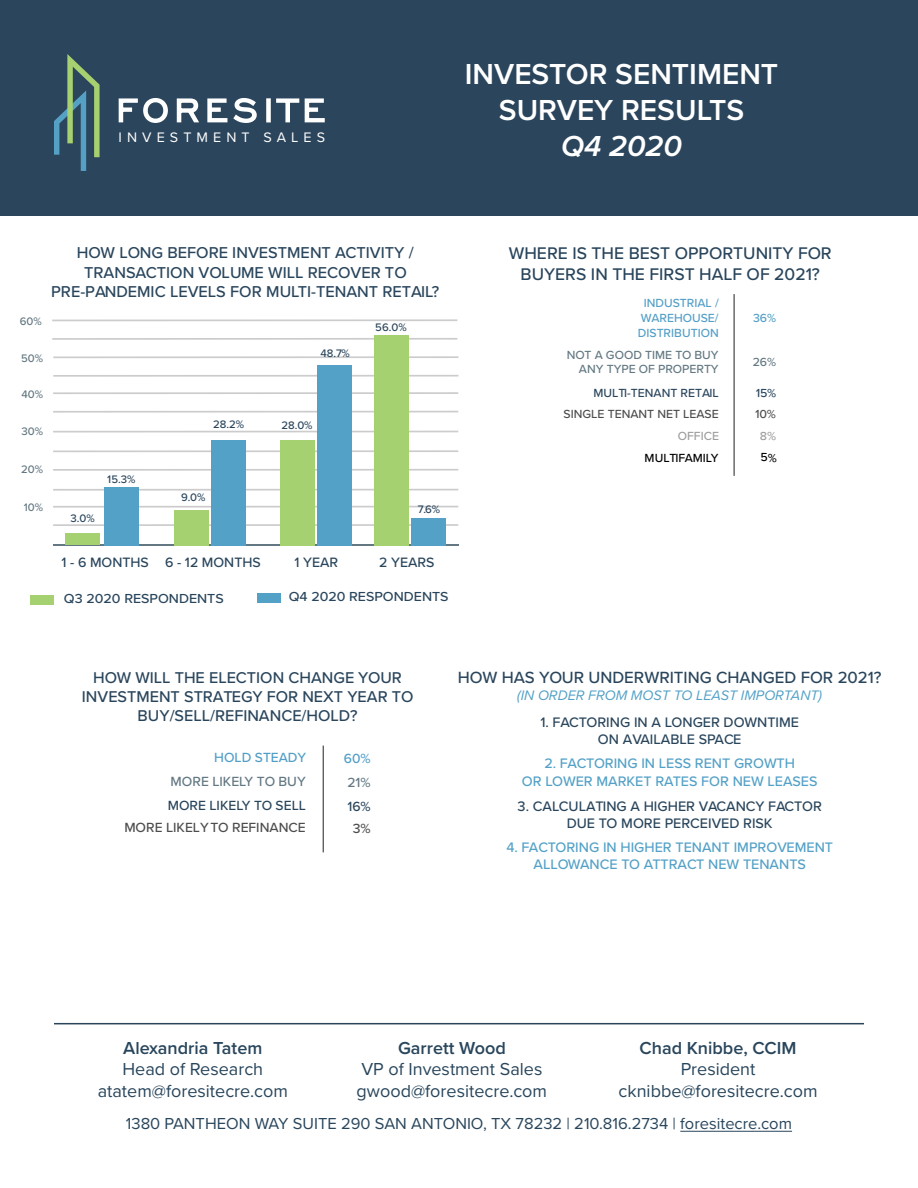
<style>
.page{position:relative;width:918px;height:1188px;background:#fff}
.page>*{position:absolute;margin:0;border:0;box-sizing:border-box;transform-origin:0 0}
.t1{font:600 30px/36px "Proxima Nova";color:#fff;text-align:center}
.t2{font:italic 600 30px "Proxima Nova";color:#fff}
.t3{font:18px/21.6px "Proxima Nova";color:#29465c;text-align:center}
.t4{font:600 18px "Proxima Nova";color:#29465c}
.t5{font:500 17.55px/21px "Proxima Nova";color:#29455c;text-align:center}
.t6{font:500 16.8px "Proxima Nova";color:#29455c}
.t7{font:16.5px "Proxima Nova";color:#29465c}
.t8{font:500 16.35px/19.6px "Proxima Nova";color:#29455c;text-align:center}
.t9{font:500 16.2px/19.5px "Proxima Nova";color:#29455c;text-align:center}
.t10{font:500 14.25px/17.1px "Proxima Nova";color:#54a1c7;text-align:center}
.t11{font:500 14.25px/17.1px "Proxima Nova";color:#29455c;text-align:center}
.t12{font:italic 14.25px "Proxima Nova";color:#54a1c7}
.t13{font:14.25px "Proxima Nova";letter-spacing:.355em;color:#fff}
.t14{font:500 14.1px "Proxima Nova";color:#29455c}
.t15{font:500 13.8px "Proxima Nova";color:#4d4d4d}
.t16{font:500 13.8px "Proxima Nova";color:#29455c}
.t17{font:500 13.8px "Proxima Nova";color:#637882}
.t18{font:500 13.8px "Proxima Nova";color:#529ec7}
.t19{font:500 13.5px "Proxima Nova";color:#29455c;scale:1.05 1}
.t20{font:500 12.15px/14.7px "Proxima Nova";color:#637882;text-align:right}
.t21{font:500 12.15px/14.7px "Proxima Nova";color:#529ec7;text-align:center}
.t22{font:500 12.15px "Proxima Nova";color:#4d4d4d}
.t23{font:500 12.15px "Proxima Nova";color:#29455c}
.t24{font:500 12.15px "Proxima Nova";color:#000}
.t25{font:500 12.15px "Proxima Nova";color:#9e9e9e}
.t26{font:500 11.25px "Proxima Nova";color:#29455c}
.t27{font:500 11.25px "Proxima Nova";color:#637882}
</style>
<div class="page">
<div style="left:0;top:0;width:918px;height:216px;background:#2b455c"></div>
<svg style="left:118px;top:98px;width:207px;height:25px"></svg>
<svg style="left:54px;top:54px;width:46px;height:117px"></svg>
<hr style="left:54px;top:1023px;width:810px;height:1px;background:#2a445a">
<hr style="left:680px;top:1131px;width:112px;height:1px;background:#29465c">
<hr style="left:734px;top:294px;width:1px;height:182px;background:#231f20">
<hr style="left:323px;top:746px;width:1px;height:106px;background:#231f20">
<div style="left:30px;top:595px;width:24px;height:10px;background:#a6d170"></div>
<div style="left:257px;top:593px;width:24px;height:10px;background:#54a1c7"></div>
<hr style="left:52px;top:319px;width:405px;height:2px;background:#ccc">
<hr style="left:52px;top:338px;width:405px;height:2px;background:#ccc">
<hr style="left:53px;top:356px;width:405px;height:2px;background:#ccc">
<hr style="left:53px;top:375px;width:405px;height:2px;background:#ccc">
<hr style="left:53px;top:392px;width:405px;height:2px;background:#ccc">
<hr style="left:53px;top:411px;width:405px;height:2px;background:#ccc">
<hr style="left:53px;top:431px;width:405px;height:2px;background:#ccc">
<hr style="left:53px;top:506px;width:405px;height:2px;background:#ccc">
<hr style="left:53px;top:489px;width:405px;height:2px;background:#ccc">
<hr style="left:53px;top:450px;width:405px;height:2px;background:#ccc">
<hr style="left:53px;top:469px;width:405px;height:2px;background:#ccc">
<hr style="left:53px;top:524px;width:405px;height:2px;background:#ccc">
<hr style="left:54px;top:545px;width:405px;height:1px;background:#637882">
<div style="left:318px;top:365px;width:34px;height:180px;background:#54a1c7"></div>
<div style="left:280px;top:440px;width:35px;height:105px;background:#a6d170"></div>
<div style="left:104px;top:487px;width:34px;height:58px;background:#54a1c7"></div>
<div style="left:66px;top:534px;width:34px;height:11px;background:#a6d170"></div>
<div style="left:212px;top:440px;width:34px;height:105px;background:#54a1c7"></div>
<div style="left:174px;top:510px;width:35px;height:35px;background:#a6d170"></div>
<div style="left:412px;top:518px;width:34px;height:27px;background:#54a1c7"></div>
<div style="left:374px;top:335px;width:35px;height:210px;background:#a6d170"></div>
<p class="t13" style="left:119px;top:131px;width:208px">INVESTMENT SALES</p>
<h1 class="t1" style="left:465px;top:56px;width:315px">INVESTOR SENTIMENT<br>SURVEY RESULTS</h1>
<h1 class="t2" style="left:561px;top:134px;width:122px">Q4 2020</h1>
<p class="t27" style="left:20px;top:317px;width:24px">60%</p>
<p class="t8" style="left:51px;top:244px;width:390px">HOW LONG BEFORE INVESTMENT ACTIVITY /<br>TRANSACTION VOLUME WILL RECOVER TO<br>PRE-PANDEMIC LEVELS FOR MULTI-TENANT RETAIL?</p>
<p class="t26" style="left:375px;top:322px;width:33px">56.0%</p>
<p class="t5" style="left:509px;top:243px;width:324px">WHERE IS THE BEST OPPORTUNITY FOR<br>BUYERS IN THE FIRST HALF OF 2021?</p>
<p class="t21" style="left:638px;top:297px;width:82px">INDUSTRIAL /<br>WAREHOUSE/<br>DISTRIBUTION</p>
<p class="t21" style="left:753px;top:311px;width:25px">36%</p>
<p class="t27" style="left:21px;top:354px;width:23px">50%</p>
<p class="t27" style="left:21px;top:389px;width:23px">40%</p>
<p class="t27" style="left:21px;top:426px;width:23px">30%</p>
<p class="t27" style="left:21px;top:465px;width:23px">20%</p>
<p class="t26" style="left:107px;top:474px;width:30px">15.3%</p>
<p class="t26" style="left:213px;top:419px;width:33px">28.2%</p>
<p class="t26" style="left:320px;top:349px;width:31px">48.7%</p>
<p class="t26" style="left:281px;top:421px;width:33px">28.0%</p>
<p class="t20" style="left:567px;top:348px;width:153px">NOT A GOOD TIME TO BUY<br>ANY TYPE OF PROPERTY</p>
<p class="t20" style="left:753px;top:355px;width:25px">26%</p>
<p class="t23" style="left:593px;top:388px;width:127px">MULTI-TENANT RETAIL</p>
<p class="t22" style="left:564px;top:409px;width:157px">SINGLE TENANT NET LEASE</p>
<p class="t25" style="left:678px;top:431px;width:43px">OFFICE</p>
<p class="t24" style="left:645px;top:452px;width:75px">MULTIFAMILY</p>
<p class="t27" style="left:24px;top:502px;width:21px">10%</p>
<p class="t26" style="left:181px;top:493px;width:26px">9.0%</p>
<p class="t26" style="left:70px;top:513px;width:26px">3.0%</p>
<p class="t14" style="left:61px;top:556px;width:201px">1 - 6 MONTHS 6 - 12 MONTHS</p>
<p class="t14" style="left:294px;top:556px;width:45px">1 YEAR</p>
<p class="t26" style="left:418px;top:504px;width:24px">7.6%</p>
<p class="t14" style="left:379px;top:556px;width:57px">2 YEARS</p>
<p class="t19" style="left:64px;top:593px;width:154px">Q3 2020 RESPONDENTS</p>
<p class="t19" style="left:289px;top:591px;width:154px">Q4 2020 RESPONDENTS</p>
<p class="t9" style="left:82px;top:668px;width:333px">HOW WILL THE ELECTION CHANGE YOUR<br>INVESTMENT STRATEGY FOR NEXT YEAR TO<br>BUY/SELL/REFINANCE/HOLD?</p>
<p class="t18" style="left:214px;top:751px;width:94px">HOLD STEADY</p>
<p class="t18" style="left:344px;top:752px;width:28px">60%</p>
<p class="t16" style="left:168px;top:799px;width:140px">MORE LIKELY TO SELL</p>
<p class="t16" style="left:347px;top:800px;width:25px">16%</p>
<p class="t15" style="left:124px;top:821px;width:183px">MORE LIKELY TO REFINANCE</p>
<p class="t15" style="left:353px;top:822px;width:19px">3%</p>
<p class="t17" style="left:171px;top:775px;width:137px">MORE LIKELY TO BUY</p>
<p class="t17" style="left:347px;top:776px;width:25px">21%</p>
<p class="t6" style="left:458px;top:670px;width:425px">HOW HAS YOUR UNDERWRITING CHANGED FOR 2021?</p>
<p class="t12" style="left:517px;top:689px;width:306px">(IN ORDER FROM MOST TO LEAST IMPORTANT)</p>
<p class="t11" style="left:540px;top:715px;width:260px">1. FACTORING IN A LONGER DOWNTIME<br>ON AVAILABLE SPACE</p>
<p class="t10" style="left:522px;top:756px;width:297px">2. FACTORING IN LESS RENT GROWTH<br>OR LOWER MARKET RATES FOR NEW LEASES</p>
<p class="t11" style="left:518px;top:799px;width:306px">3. CALCULATING A HIGHER VACANCY FACTOR<br>DUE TO MORE PERCEIVED RISK</p>
<p class="t10" style="left:506px;top:840px;width:328px">4. FACTORING IN HIGHER TENANT IMPROVEMENT<br>ALLOWANCE TO ATTRACT NEW TENANTS</p>
<p class="t4" style="left:123px;top:1040px;width:141px">Alexandria Tatem</p>
<p class="t3" style="left:98px;top:1059px;width:192px">Head of Research atatem@foresitecre.com</p>
<p class="t4" style="left:640px;top:1040px;width:159px">Chad Knibbe, CCIM</p>
<p class="t3" style="left:619px;top:1059px;width:200px">President cknibbe@foresitecre.com</p>
<p class="t4" style="left:398px;top:1040px;width:109px">Garrett Wood</p>
<p class="t3" style="left:357px;top:1059px;width:192px;text-align:left">VP of Investment Sales gwood@foresitecre.com</p>
<p class="t7" style="left:126px;top:1116px;width:668px">1380 PANTHEON WAY SUITE 290 SAN ANTONIO, TX 78232 | 210.816.2734 | foresitecre.com</p>
</div>
